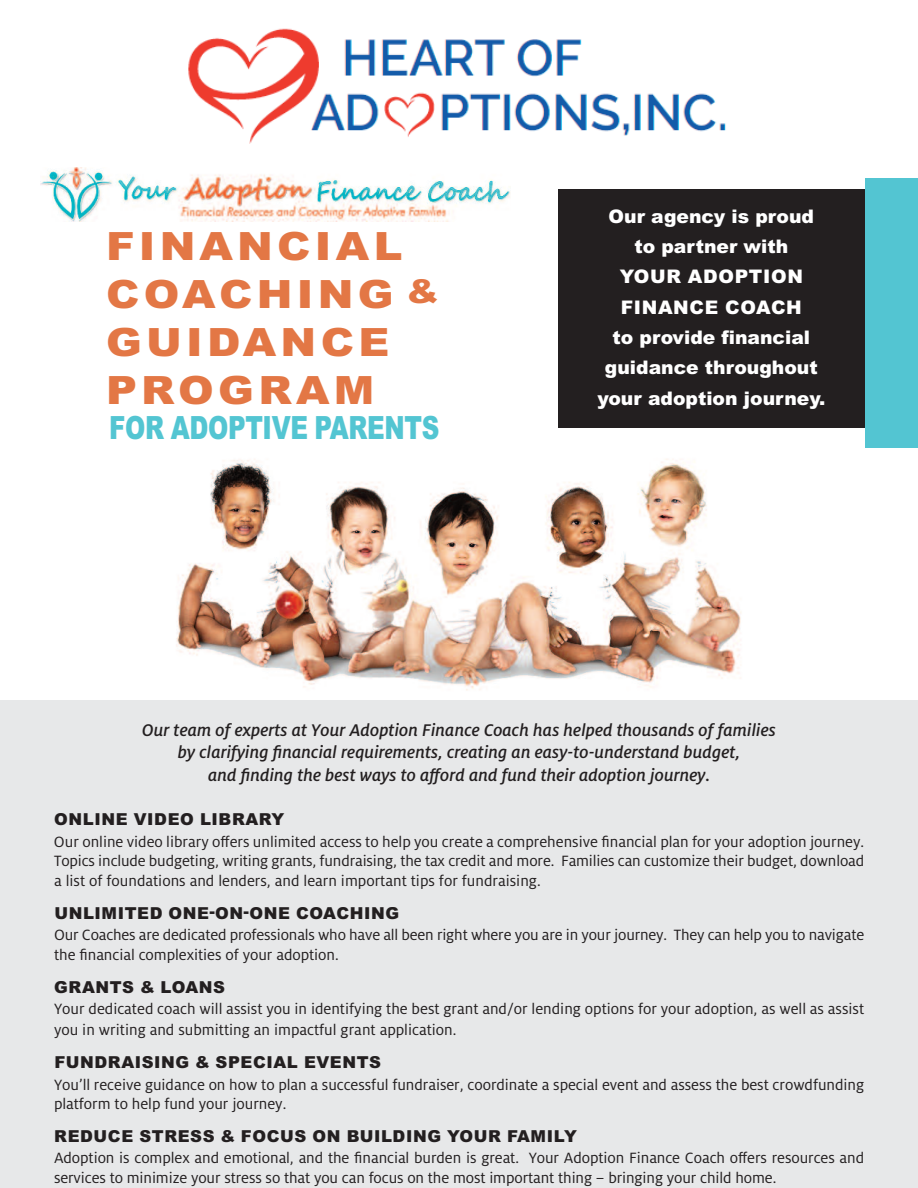
<style>
.page{position:relative;width:918px;height:1188px;background:#fff}
.page>*{position:absolute;margin:0;border:0;box-sizing:border-box;transform-origin:0 0}
.t1{font:900 39px/48px "Arial";letter-spacing:.1em;color:#e37745;scale:1.1 1}
.t2{font:900 31.95px "Arial";letter-spacing:-.015em;color:#53c5d2;scale:.76 1}
.t3{font:italic 500 18.75px/22.5px "Milo OT";color:#231f20;text-align:center}
.t4{font:900 18.75px/30.3px "Arial";color:#fff;text-align:center}
.t5{font:16.5px/19.8px "Milo OT";letter-spacing:-.005em;color:#231f20}
.t6{font:900 16.5px "Arial";letter-spacing:.035em;color:#231f20}
.s1{font-size:33px}
</style>
<div class="page">
<img style="left:188px;top:28px;width:538px;height:116px">
<img style="left:153px;top:459px;width:612px;height:242px">
<img style="left:41px;top:168px;width:469px;height:53px">
<div style="left:558px;top:189px;width:307px;height:239px;background:#231f20"></div>
<div style="left:0;top:701px;width:918px;height:487px;background:#e7e8e9"></div>
<div style="left:865px;top:178px;width:53px;height:270px;background:#53c5d2"></div>
<h1 class="t1" style="left:106px;top:222px;width:304px">FINANCIAL<br>COACHING <span class="s1">&amp;<br></span>GUIDANCE<br>PROGRAM</h1>
<h2 class="t2" style="left:109px;top:409px;width:436px">FOR ADOPTIVE PARENTS</h2>
<p class="t4" style="left:597px;top:201px;width:230px">Our agency is proud to partner with<br>YOUR ADOPTION<br>FINANCE COACH<br>to provide financial guidance throughout your adoption journey.</p>
<p class="t3" style="left:142px;top:720px;width:635px">Our team of experts at Your Adoption Finance Coach has helped thousands of families by clarifying financial requirements, creating an easy-to-understand budget,<br>and finding the best ways to afford and fund their adoption journey.</p>
<p class="t6" style="left:54px;top:810px;width:232px">ONLINE VIDEO LIBRARY</p>
<p class="t5" style="left:54px;top:833px;width:812px;text-align:justify">Our online video library offers unlimited access to help you create a comprehensive financial plan for your adoption journey.<br>Topics include budgeting, writing grants, fundraising, the tax credit and more. Families can customize their budget, download a list of foundations and lenders, and learn important tips for fundraising.</p>
<p class="t6" style="left:54px;top:904px;width:346px">UNLIMITED ONE-ON-ONE COACHING</p>
<p class="t5" style="left:54px;top:926px;width:812px">Our Coaches are dedicated professionals who have all been right where you are in your journey. They can help you to navigate the financial complexities of your adoption.</p>
<p class="t6" style="left:54px;top:978px;width:172px">GRANTS &amp; LOANS</p>
<p class="t5" style="left:54px;top:999px;width:812px;line-height:21px">Your dedicated coach will assist you in identifying the best grant and/or lending options for your adoption, as well as assist you in writing and submitting an impactful grant application.</p>
<p class="t6" style="left:54px;top:1053px;width:328px">FUNDRAISING &amp; SPECIAL EVENTS</p>
<p class="t5" style="left:54px;top:1076px;width:812px">You’ll receive guidance on how to plan a successful fundraiser, coordinate a special event and assess the best crowdfunding platform to help fund your journey.</p>
<p class="t6" style="left:54px;top:1127px;width:524px">REDUCE STRESS &amp; FOCUS ON BUILDING YOUR FAMILY</p>
<p class="t5" style="left:54px;top:1149px;width:812px">Adoption is complex and emotional, and the financial burden is great. Your Adoption Finance Coach offers resources and services to minimize your stress so that you can focus on the most important thing – bringing your child home.</p>
</div>
